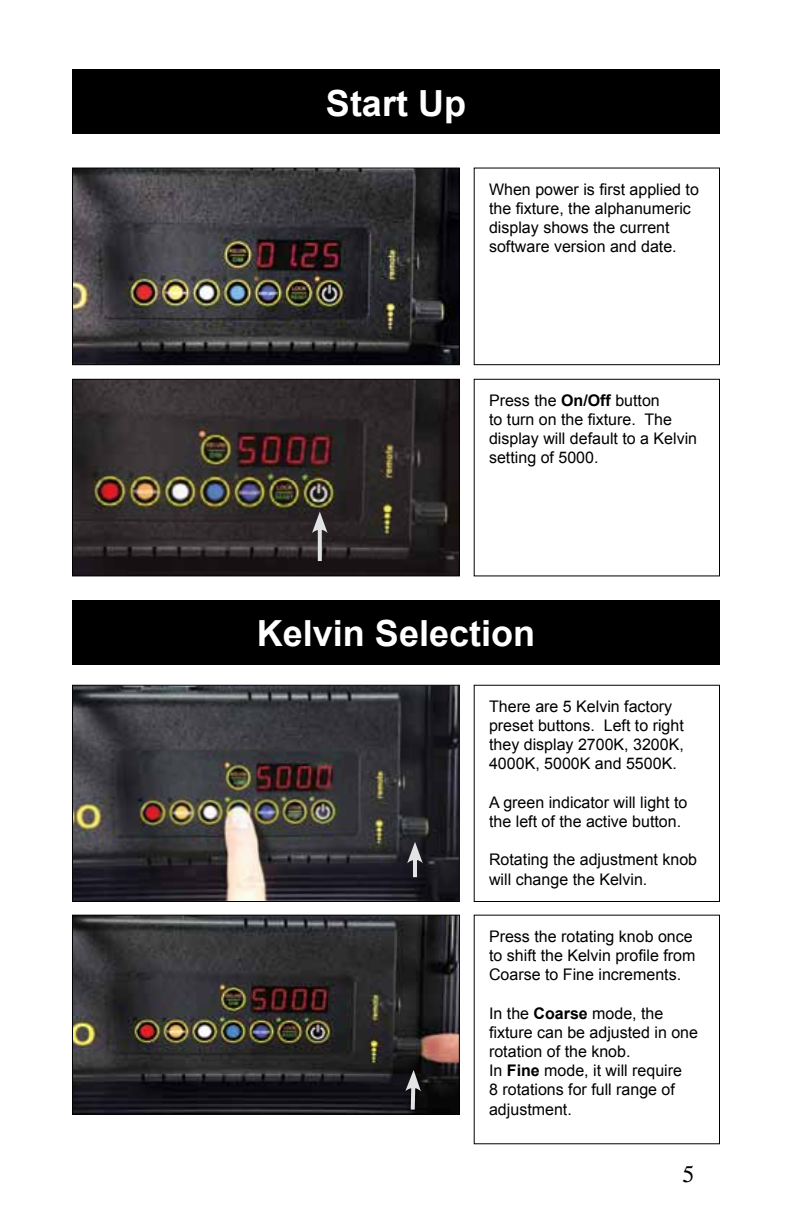
<style>
.page{position:relative;width:792px;height:1224px;background:#fff}
.page>*{position:absolute;margin:0;border:0;box-sizing:border-box;transform-origin:0 0}
.t1{font:700 36px "Arial";color:#fff}
.t2{font:24px "Times";color:#000}
.t3{font:16px/19.2px "Arial";color:#000}
.s1{font-weight:700}
</style>
<div class="page">
<div style="left:72px;top:69px;width:648px;height:65px;background:#000"></div>
<div style="left:72px;top:600px;width:648px;height:65px;background:#000"></div>
<div style="left:474px;top:168px;width:246px;height:197px;border:1px solid #000"></div>
<div style="left:474px;top:379px;width:246px;height:197px;border:1px solid #000"></div>
<div style="left:474px;top:685px;width:246px;height:217px;border:1px solid #000"></div>
<img style="left:74px;top:170px;width:384px;height:193px">
<div style="left:72px;top:168px;width:388px;height:197px;border:1px solid #000"></div>
<img style="left:74px;top:381px;width:384px;height:193px">
<div style="left:72px;top:379px;width:388px;height:197px;border:1px solid #000"></div>
<img style="left:74px;top:687px;width:384px;height:213px">
<div style="left:72px;top:685px;width:388px;height:217px;border:1px solid #000"></div>
<hr style="left:413px;top:856px;width:4px;height:21px;background:#e2e3e4">
<svg style="left:407px;top:842px;width:16px;height:21px"></svg>
<svg style="left:318px;top:533px;width:4px;height:28px"></svg>
<svg style="left:312px;top:512px;width:16px;height:21px"></svg>
<img style="left:74px;top:917px;width:384px;height:196px">
<div style="left:72px;top:915px;width:388px;height:200px;border:1px solid #000"></div>
<svg style="left:411px;top:1091px;width:4px;height:19px"></svg>
<svg style="left:405px;top:1070px;width:16px;height:21px"></svg>
<h1 class="t1" style="left:326px;top:79px;width:142px">Start Up</h1>
<p class="t3" style="left:489px;top:180px;width:211px">When power is first applied to the fixture, the alphanumeric display shows the current software version and date.</p>
<p class="t3" style="left:489px;top:391px;width:210px">Press the <span class="s1">On/Off</span> button<br>to turn on the fixture. The display will default to a Kelvin setting of 5000.</p>
<h1 class="t1" style="left:257px;top:610px;width:280px">Kelvin Selection</h1>
<p class="t3" style="left:489px;top:697px;width:196px">There are 5 Kelvin factory preset buttons. Left to right they display 2700K, 3200K,<br>4000K, 5000K and 5500K.</p>
<p class="t3" style="left:489px;top:793px;width:200px">A green indicator will light to the left of the active button.</p>
<p class="t3" style="left:489px;top:850px;width:210px">Rotating the adjustment knob will change the Kelvin.</p>
<p class="t3" style="left:489px;top:927px;width:208px">Press the rotating knob once to shift the Kelvin profile from<br>Coarse to Fine increments.</p>
<p class="t3" style="left:489px;top:1003px;width:211px">In the <span class="s1">Coarse</span> mode, the fixture can be adjusted in one rotation of the knob.<br>In <span class="s1">Fine</span> mode, it will require<br>8 rotations for full range of adjustment.</p>
<h2 class="t2" style="left:683px;top:1161px;width:13px">5</h2>
</div>
